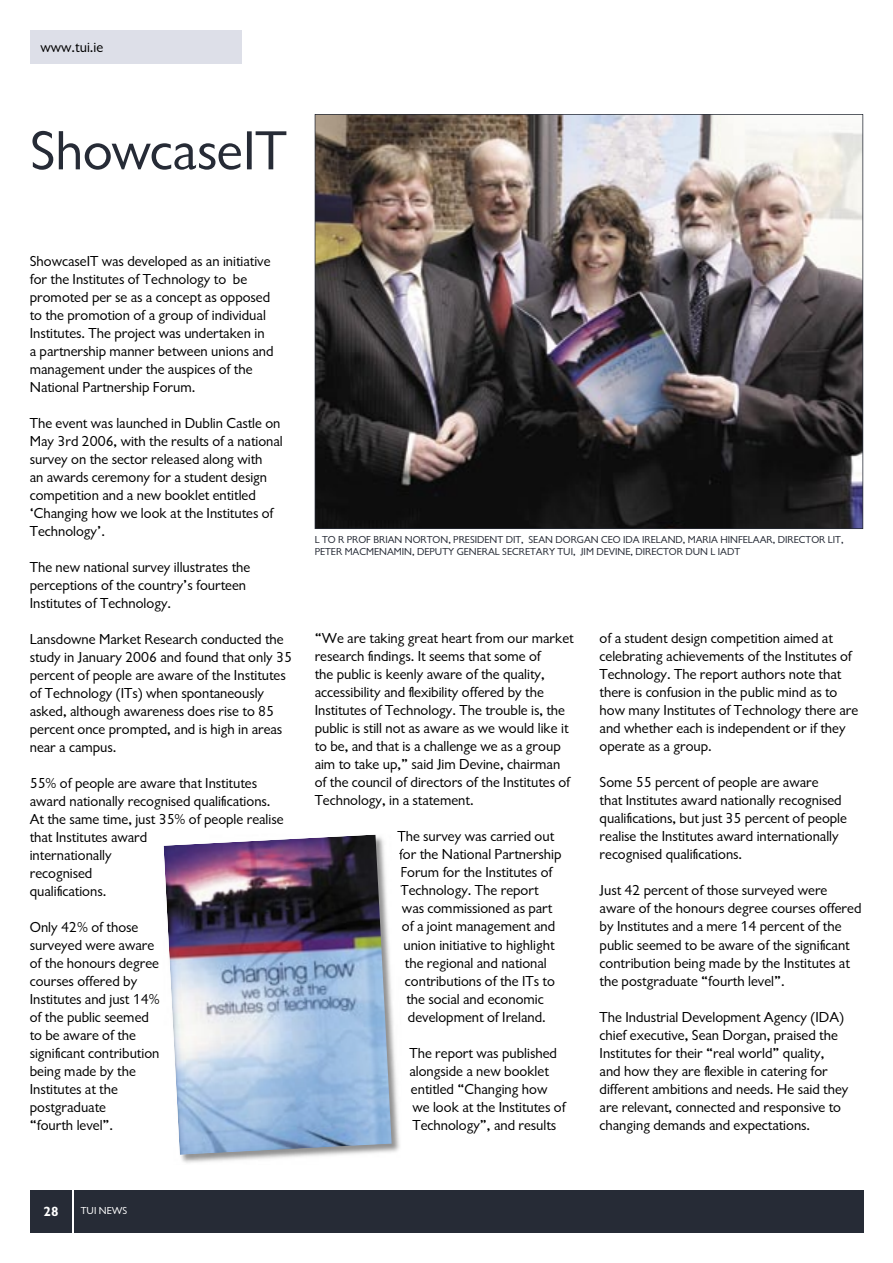
<style>
.page{position:relative;width:893px;height:1263px;background:#fff}
.page>*{position:absolute;margin:0;border:0;box-sizing:border-box;transform-origin:0 0}
.t1{font:57px "Gill Sans";letter-spacing:-.005em;color:#262b36}
.t2{font:15px/18px "Gill Sans";color:#000}
.t3{font:700 13.5px "Gill Sans";color:#fff}
.t4{font:10.5px/12px "Gill Sans";color:#262b36}
.t5{font:10.5px "Gill Sans";color:#fff}
</style>
<div class="page">
<div style="left:31px;top:30px;width:211px;height:34px;background:#dddfe8"></div>
<div style="left:30px;top:1190px;width:833px;height:42px;background:#262b36"></div>
<hr style="left:72px;top:1190px;width:2px;height:42px;background:#fff">
<div style="left:30px;top:1191px;width:833px;height:42px;background:#262b36"></div>
<hr style="left:72px;top:1191px;width:2px;height:42px;background:#fff">
<img style="left:315px;top:114px;width:548px;height:415px">
<img style="left:163px;top:846px;width:237px;height:317px">
<svg style="left:397px;top:834px;width:4px;height:29px"></svg>
<img style="left:164px;top:834px;width:228px;height:321px">
<p class="t2" style="left:40px;top:37px;width:64px">www.tui.ie</p>
<h1 class="t1" style="left:30px;top:117px;width:258px">ShowcaseIT</h1>
<p class="t2" style="left:30px;top:252px;width:245px">ShowcaseIT was developed as an initiative for the Institutes of Technology to be promoted per se as a concept as opposed to the promotion of a group of individual Institutes. The project was undertaken in a partnership manner between unions and management under the auspices of the National Partnership Forum.</p>
<p class="t2" style="left:30px;top:414px;width:255px">The event was launched in Dublin Castle on May 3rd 2006, with the results of a national survey on the sector released along with<br>an awards ceremony for a student design competition and a new booklet entitled ‘Changing how we look at the Institutes of Technology’.</p>
<p class="t2" style="left:30px;top:558px;width:222px">The new national survey illustrates the perceptions of the country’s fourteen<br>Institutes of Technology.</p>
<p class="t2" style="left:30px;top:630px;width:264px">Lansdowne Market Research conducted the study in January 2006 and found that only 35 percent of people are aware of the Institutes of Technology (ITs) when spontaneously asked, although awareness does rise to 85 percent once prompted, and is high in areas near a campus.</p>
<p class="t2" style="left:30px;top:774px;width:255px">55% of people are aware that Institutes award nationally recognised qualifications.<br>At the same time, just 35% of people realise that Institutes award<br>internationally<br>recognised<br>qualifications.</p>
<p class="t2" style="left:30px;top:918px;width:131px">Only 42% of those surveyed were aware of the honours degree courses offered by<br>Institutes and just 14% of the public seemed to be aware of the significant contribution being made by the<br>Institutes at the postgraduate<br>“fourth level”.</p>
<p class="t4" style="left:315px;top:533px;width:530px">L TO R PROF BRIAN NORTON, PRESIDENT DIT, SEAN DORGAN CEO IDA IRELAND, MARIA HINFELAAR, DIRECTOR LIT,<br>PETER MACMENAMIN, DEPUTY GENERAL SECRETARY TUI, JIM DEVINE, DIRECTOR DUN L IADT</p>
<p class="t2" style="left:315px;top:629px;width:260px">“We are taking great heart from our market research findings. It seems that some of<br>the public is keenly aware of the quality, accessibility and flexibility offered by the Institutes of Technology. The trouble is, the public is still not as aware as we would like it to be, and that is a challenge we as a group aim to take up,” said Jim Devine, chairman of the council of directors of the Institutes of Technology, in a statement.</p>
<p class="t2" style="left:397px;top:827px;width:158px">The survey was carried out</p>
<p class="t2" style="left:399px;top:845px;width:164px">for the National Partnership</p>
<p class="t2" style="left:400px;top:863px;width:153px">Forum for the Institutes of</p>
<p class="t2" style="left:400px;top:881px;width:140px">Technology. The report</p>
<p class="t2" style="left:402px;top:899px;width:152px">was commissioned as part</p>
<p class="t2" style="left:402px;top:917px;width:155px">of a joint management and</p>
<p class="t2" style="left:403px;top:935px;width:153px">union initiative to highlight</p>
<p class="t2" style="left:405px;top:953px;width:143px">the regional and national</p>
<p class="t2" style="left:405px;top:971px;width:151px">contributions of the ITs to</p>
<p class="t2" style="left:406px;top:989px;width:139px">the social and economic</p>
<p class="t2" style="left:408px;top:1007px;width:139px">development of Ireland.</p>
<p class="t2" style="left:409px;top:1043px;width:158px">The report was published alongside a new booklet entitled “Changing how we look at the Institutes of<br>Technology”, and results</p>
<p class="t2" style="left:600px;top:629px;width:260px">of a student design competition aimed at celebrating achievements of the Institutes of Technology. The report authors note that there is confusion in the public mind as to how many Institutes of Technology there are and whether each is independent or if they operate as a group.</p>
<p class="t2" style="left:600px;top:773px;width:249px">Some 55 percent of people are aware<br>that Institutes award nationally recognised qualifications, but just 35 percent of people realise the Institutes award internationally recognised qualifications.</p>
<p class="t2" style="left:600px;top:881px;width:263px">Just 42 percent of those surveyed were aware of the honours degree courses offered by Institutes and a mere 14 percent of the public seemed to be aware of the significant contribution being made by the Institutes at the postgraduate “fourth level”.</p>
<p class="t2" style="left:600px;top:1007px;width:250px">The Industrial Development Agency (IDA) chief executive, Sean Dorgan, praised the Institutes for their “real world” quality, and how they are flexible in catering for different ambitions and needs. He said they are relevant, connected and responsive to changing demands and expectations.</p>
<p class="t3" style="left:44px;top:1202px;width:16px">28</p>
<p class="t5" style="left:81px;top:1203px;width:48px">TUI NEWS</p>
</div>
